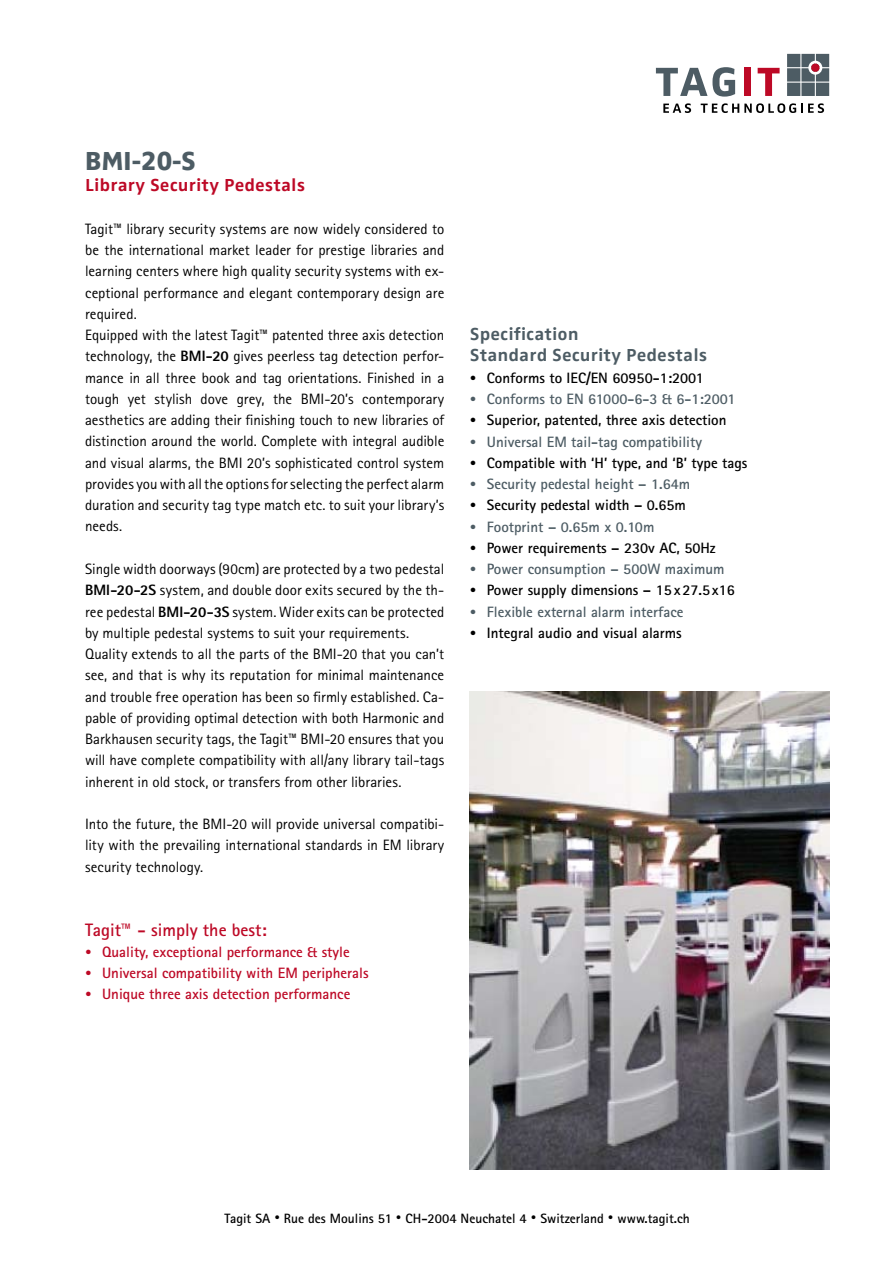
<style>
.page{position:relative;width:893px;height:1263px;background:#fff}
.page>*{position:absolute;margin:0;border:0;box-sizing:border-box;transform-origin:0 0}
.t1{font:800 27px "Zwo";color:#4d5c64}
.t2{font:700 18px/21.3px "Zwo Corr";color:#4d5c64}
.t3{font:700 18px "Zwo Corr";color:#bd0926}
.t4{font:700 18px "Agfa Rotis Sans Serif";color:#bd0926}
.t5{font:15px/21.3px "Agfa Rotis Sans Serif";color:#000}
.t6{font:700 15px "Agfa Rotis Sans Serif";color:#000}
.t7{font:700 15px "Agfa Rotis Sans Serif";color:#4d5c64}
.t8{font:700 15px "Agfa Rotis Sans Serif";color:#bd0926}
.t9{font:700 13.5px "Agfa Rotis Sans Serif";color:#000}
.s1{font-weight:800}
.s2{font-family:"Zwo Corr";font-weight:400}
.s3{font-size:10.5px}
</style>
<div class="page">
<svg style="left:787px;top:54px;width:42px;height:42px;background:#667279"></svg>
<div style="left:811px;top:63px;width:8px;height:9px;background:#bd0926;border-radius:50%"></div>
<svg style="left:656px;top:67px;width:79px;height:30px"></svg>
<div style="left:744px;top:68px;width:7px;height:28px;background:#bd0926"></div>
<svg style="left:758px;top:68px;width:22px;height:28px"></svg>
<svg style="left:663px;top:103px;width:28px;height:10px"></svg>
<svg style="left:701px;top:103px;width:123px;height:10px"></svg>
<img style="left:470px;top:691px;width:359px;height:478px">
<h1 class="t1" style="left:85px;top:145px;width:112px">BMI-20-S</h1>
<p class="t3" style="left:85px;top:175px;width:222px">Library Security Pedestals</p>
<p class="t5" style="left:85px;top:218px;width:361px">Tagit™ library security systems are now widely considered to be the international market leader for prestige libraries and learning centers where high quality security systems with ex&shy;ceptional performance and elegant contemporary design are required.<br>Equipped with the latest Tagit™ patented three axis detection technology, the <span class="s1">BMI-20</span> gives peerless tag detection perfor&shy;mance in all three book and tag orientations. Finished in a tough yet stylish dove grey, the BMI-20’s contemporary aesthetics are adding their finishing touch to new libraries of distinction around the world. Complete with integral audible and visual alarms, the BMI 20’s sophisticated control system provides you with all the options for selecting the perfect alarm duration and security tag type match etc. to suit your library’s needs.</p>
<p class="t5" style="left:85px;top:558px;width:361px">Single width doorways (90cm) are protected by a two pedestal <span class="s1">BMI-20-2S</span> system, and double door exits secured by the th&shy;ree pedestal <span class="s1">BMI-20-3S</span> system. Wider exits can be protected by multiple pedestal systems to suit your requirements.<br>Quality extends to all the parts of the BMI-20 that you can’t see, and that is why its reputation for minimal maintenance and trouble free operation has been so firmly established. Ca&shy;pable of providing optimal detection with both Harmonic and Barkhausen security tags, the Tagit™ BMI-20 ensures that you will have complete compatibility with all/any library tail-tags inherent in old stock, or transfers from other libraries.</p>
<p class="t5" style="left:85px;top:813px;width:361px;text-align:justify">Into the future, the BMI-20 will provide universal compatibi&shy;lity with the prevailing international standards in EM library security technology.</p>
<p class="t4" style="left:85px;top:918px;width:183px">Tagit™ - simply the best:</p>
<p class="t8" style="left:85px;top:942px;width:266px"><span class="s2">•</span> Quality, exceptional performance &amp; style</p>
<p class="t8" style="left:85px;top:963px;width:285px"><span class="s2">•</span> Universal compatibility with EM peripherals</p>
<p class="t8" style="left:85px;top:985px;width:267px"><span class="s2">•</span> Unique three axis detection performance</p>
<p class="t2" style="left:470px;top:323px;width:239px">Specification<br>Standard Security Pedestals</p>
<p class="t6" style="left:470px;top:368px;width:235px"><span class="s2">•</span> Conforms to IEC/EN 60950-1:2001</p>
<p class="t7" style="left:470px;top:389px;width:267px"><span class="s2">•</span> Conforms to EN 61000-6-3 &amp; 6-1:2001</p>
<p class="t6" style="left:470px;top:411px;width:258px"><span class="s2">•</span> Superior, patented, three axis detection</p>
<p class="t7" style="left:470px;top:432px;width:234px"><span class="s2">•</span> Universal EM tail-tag compatibility</p>
<p class="t6" style="left:470px;top:453px;width:279px"><span class="s2">•</span> Compatible with ‘H’ type, and ‘B’ type tags</p>
<p class="t7" style="left:470px;top:474px;width:222px"><span class="s2">•</span> Security pedestal height – 1.64m</p>
<p class="t6" style="left:470px;top:496px;width:218px"><span class="s2">•</span> Security pedestal width – 0.65m</p>
<p class="t7" style="left:470px;top:517px;width:186px"><span class="s2">•</span> Footprint – 0.65m x 0.10m</p>
<p class="t6" style="left:470px;top:538px;width:247px"><span class="s2">•</span> Power requirements – 230v AC, 50Hz</p>
<p class="t7" style="left:470px;top:559px;width:256px"><span class="s2">•</span> Power consumption – 500W maximum</p>
<p class="t6" style="left:470px;top:581px;width:267px"><span class="s2">•</span> Power supply dimensions – 15x27.5x16</p>
<p class="t7" style="left:470px;top:602px;width:215px"><span class="s2">•</span> Flexible external alarm interface</p>
<p class="t6" style="left:470px;top:623px;width:213px"><span class="s2">•</span> Integral audio and visual alarms</p>
<p class="t9" style="left:224px;top:1209px;width:467px">Tagit SA <span class="s3">•</span> Rue des Moulins 51 <span class="s3">•</span> CH-2004 Neuchatel 4 <span class="s3">•</span> Switzerland <span class="s3">•</span> www.tagit.ch</p>
</div>
